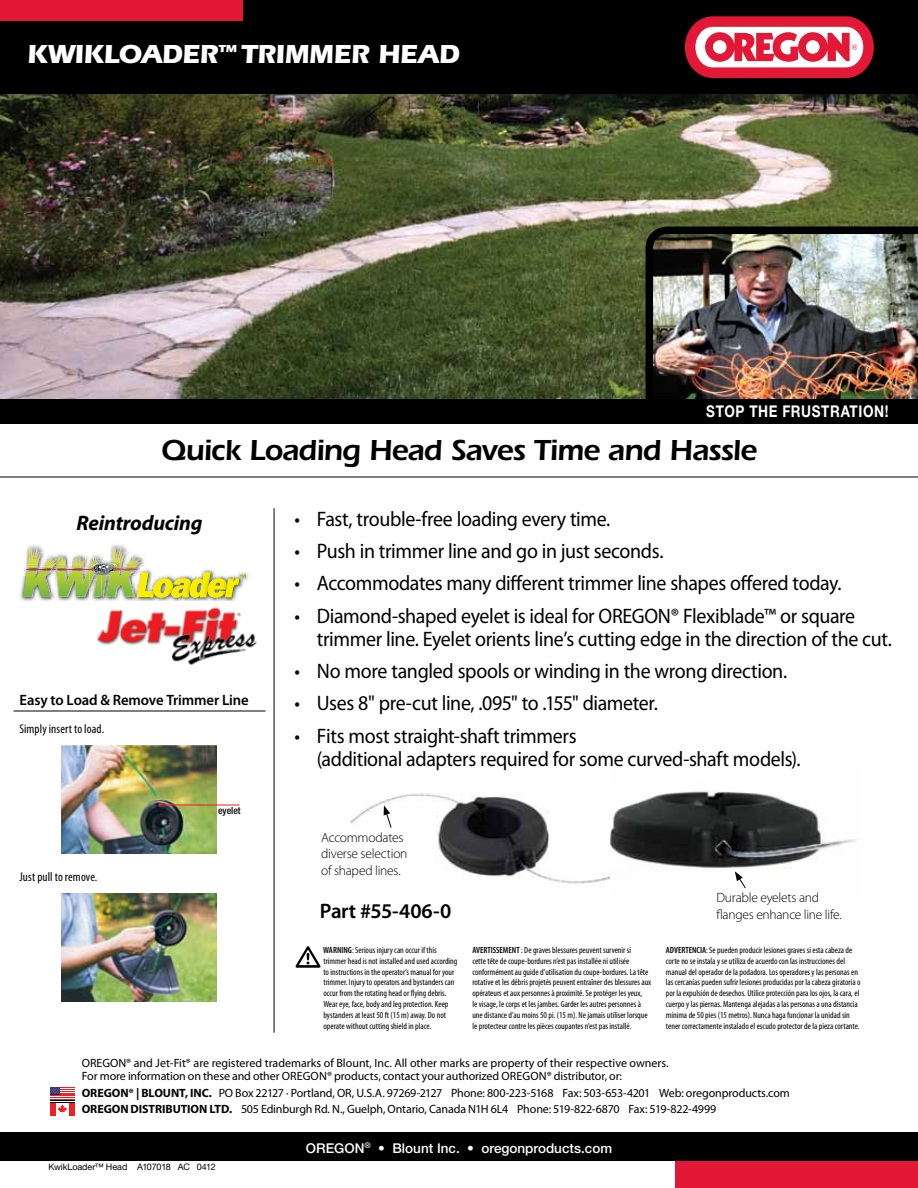
<style>
.page{position:relative;width:918px;height:1188px;background:#fff}
.page>*{position:absolute;margin:0;border:0;box-sizing:border-box;transform-origin:0 0}
.t1{font:600 30px "ITC Eras Std";letter-spacing:-.03em;color:#000}
.t2{font:700 27px "ITC Eras Std";letter-spacing:-.02em;color:#fff}
.t3{font:21px/23.2px "Myriad Pro";letter-spacing:-.02em;color:#000;scale:.95 1}
.t4{font:italic 700 21px "Myriad Pro";letter-spacing:-.01em;color:#000}
.t5{font:600 21px "Myriad Pro";letter-spacing:-.015em;color:#000}
.t6{font:700 16.2px "Helvetica Neue LT Pro";letter-spacing:.045em;color:#fff;scale:.83 1}
.t7{font:600 15px "Myriad Pro";letter-spacing:-.01em;color:#000}
.t8{font:300 13.5px/16.5px "Myriad Pro";letter-spacing:-.02em;color:#000}
.t9{font:500 13.5px "Helvetica Neue LT Pro";color:#fff}
.t10{font:condensed 12.75px "Myriad Pro";letter-spacing:.01em;color:#000}
.t11{font:12px/16.5px "Myriad Pro";letter-spacing:-.01em;color:#000}
.t12{font:500 condensed 9.75px "Helvetica Neue LT Pro";color:#000}
.t13{font:condensed 9px/10.8px "Myriad Pro";color:#000}
.t14{font:9px "Helvetica Neue LT Std";letter-spacing:-.005em;color:#000}
.s1{font-weight:600}
.s2{font-weight:700}
</style>
<div class="page">
<div style="left:0;top:0;width:918px;height:94px;background:#000"></div>
<svg style="left:685px;top:16px;width:189px;height:62px;background:#db5d70"></svg>
<div style="left:0;top:0;width:243px;height:20px;background:#e31837"></div>
<div style="left:675px;top:1161px;width:243px;height:27px;background:#e31837"></div>
<div style="left:0;top:1133px;width:918px;height:28px;background:#000"></div>
<div style="left:50px;top:1103px;width:25px;height:13px;background:#ed2025"></div>
<div style="left:56px;top:1103px;width:13px;height:13px;background:#fff"></div>
<svg style="left:50px;top:1087px;width:25px;height:27px"></svg>
<img style="left:0;top:94px;width:918px;height:305px">
<hr style="left:0;top:477px;width:918px;height:1px;background:#000">
<img style="left:642px;top:223px;width:276px;height:201px">
<div style="left:0;top:399px;width:918px;height:24px;background:#000"></div>
<hr style="left:274px;top:508px;width:1px;height:525px;background:#000">
<hr style="left:14px;top:711px;width:252px;height:1px;background:#000">
<img style="left:20px;top:544px;width:229px;height:57px">
<img style="left:97px;top:607px;width:160px;height:58px">
<img style="left:62px;top:745px;width:155px;height:108px">
<hr style="left:160px;top:805px;width:80px;height:1px;background:#ed1b2d">
<img style="left:62px;top:893px;width:155px;height:108px">
<svg style="left:296px;top:946px;width:24px;height:22px"></svg>
<img style="left:350px;top:793px;width:261px;height:91px">
<svg style="left:384px;top:805px;width:8px;height:23px"></svg>
<img style="left:611px;top:790px;width:245px;height:82px">
<svg style="left:735px;top:871px;width:11px;height:18px"></svg>
<h2 class="t2" style="left:27px;top:39px;width:434px">KWIKLOADER<sup>™</sup> TRIMMER HEAD</h2>
<h3 class="t6" style="left:706px;top:401px;width:221px">STOP THE FRUSTRATION!</h3>
<h1 class="t1" style="left:161px;top:433px;width:597px">Quick Loading Head Saves Time and Hassle</h1>
<h3 class="t4" style="left:76px;top:509px;width:128px">Reintroducing</h3>
<h3 class="t7" style="left:20px;top:690px;width:231px">Easy to Load &amp; Remove Trimmer Line</h3>
<h3 class="t10" style="left:20px;top:721px;width:86px">Simply insert to load.</h3>
<h3 class="t10" style="left:20px;top:870px;width:79px">Just pull to remove.</h3>
<p class="t12" style="left:218px;top:805px;width:24px">eyelet</p>
<h3 class="t3" style="left:294px;top:507px;width:334px">• Fast, trouble-free loading every time.</h3>
<h3 class="t3" style="left:294px;top:539px;width:390px">• Push in trimmer line and go in just seconds.</h3>
<h3 class="t3" style="left:294px;top:571px;width:577px">• Accommodates many different trimmer line shapes offered today.</h3>
<h3 class="t3" style="left:317px;top:604px;width:607px;text-indent:-23px">• Diamond-shaped eyelet is ideal for OREGON® Flexiblade™ or square trimmer line. Eyelet orients line’s cutting edge in the direction of the cut.</h3>
<h3 class="t3" style="left:294px;top:659px;width:520px">• No more tangled spools or winding in the wrong direction.</h3>
<h3 class="t3" style="left:294px;top:691px;width:384px">• Uses 8" pre-cut line, .095" to .155" diameter.</h3>
<h3 class="t3" style="left:317px;top:724px;width:511px;text-indent:-23px">• Fits most straight-shaft trimmers<br>(additional adapters required for some curved-shaft models).</h3>
<h3 class="t8" style="left:321px;top:829px;width:88px">Accommodates diverse selection of shaped lines.</h3>
<h3 class="t5" style="left:320px;top:898px;width:133px">Part #55-406-0</h3>
<h3 class="t8" style="left:716px;top:889px;width:127px">Durable eyelets and flanges enhance line life.</h3>
<p class="t13" style="left:323px;top:945px;width:136px"><span class="s1">WARNING</span>: Serious injury can occur if this trimmer head is not installed and used according to instructions in the operator’s manual for your trimmer. Injury to operators and bystanders can occur from the rotating head or flying debris.<br>Wear eye, face, body and leg protection. Keep bystanders at least 50 ft (15 m) away. Do not operate without cutting shield in place.</p>
<p class="t13" style="left:472px;top:945px;width:180px"><span class="s1">AVERTISSEMENT</span> : De graves blessures peuvent survenir si<br>cette tête de coupe-bordures n’est pas installée ni utilisée conformément au guide d’utilisation du coupe-bordures. La tête rotative et les débris projetés peuvent entraîner des blessures aux opérateurs et aux personnes à proximité. Se protéger les yeux,<br>le visage, le corps et les jambes. Garder les autres personnes à une distance d’au moins 50 pi. (15 m). Ne jamais utiliser lorsque le protecteur contre les pièces coupantes n’est pas installé.</p>
<p class="t13" style="left:666px;top:945px;width:196px"><span class="s1">ADVERTENCIA</span>: Se pueden producir lesiones graves si esta cabeza de corte no se instala y se utiliza de acuerdo con las instrucciones del manual del operador de la podadora. Los operadores y las personas en las cercanías pueden sufrir lesiones producidas por la cabeza giratoria o por la expulsión de desechos. Utilice protección para los ojos, la cara, el cuerpo y las piernas. Mantenga alejadas a las personas a una distancia mínima de 50 pies (15 metros). Nunca haga funcionar la unidad sin tener correctamente instalado el escudo protector de la pieza cortante.</p>
<h3 class="t11" style="left:82px;top:1056px;width:588px;line-height:13.5px">OREGON® and Jet-Fit® are registered trademarks of Blount, Inc. All other marks are property of their respective owners.<br>For more information on these and other Oregon</h3>
<p class="t11" style="left:82px;top:1068px;width:710px;text-indent:465px">® distributor, or:<br><span class="s2">OREGON® | BLOUNT, INC.</span> PO Box 22127 · Portland, OR, U.S.A. 97269-2127 Phone: 800-223-5168 Fax: 503-653-4201 Web: oregonproducts.com<br><span class="s2">OREGON DISTRIBUTION LTD.</span> 505 Edinburgh Rd. N., Guelph, Ontario, Canada N1H 6L4 Phone: 519-822-6870 Fax: 519-822-4999</p>
<h3 class="t11" style="left:327px;top:1068px;width:191px">® products, contact your authorized Oregon</h3>
<p class="t14" style="left:48px;top:1162px;width:169px">KwikLoader™ Head A107018 AC 0412</p>
<h3 class="t9" style="left:306px;top:1140px;width:308px">OREGON<sup>®</sup> • Blount Inc. • oregonproducts.com</h3>
</div>
